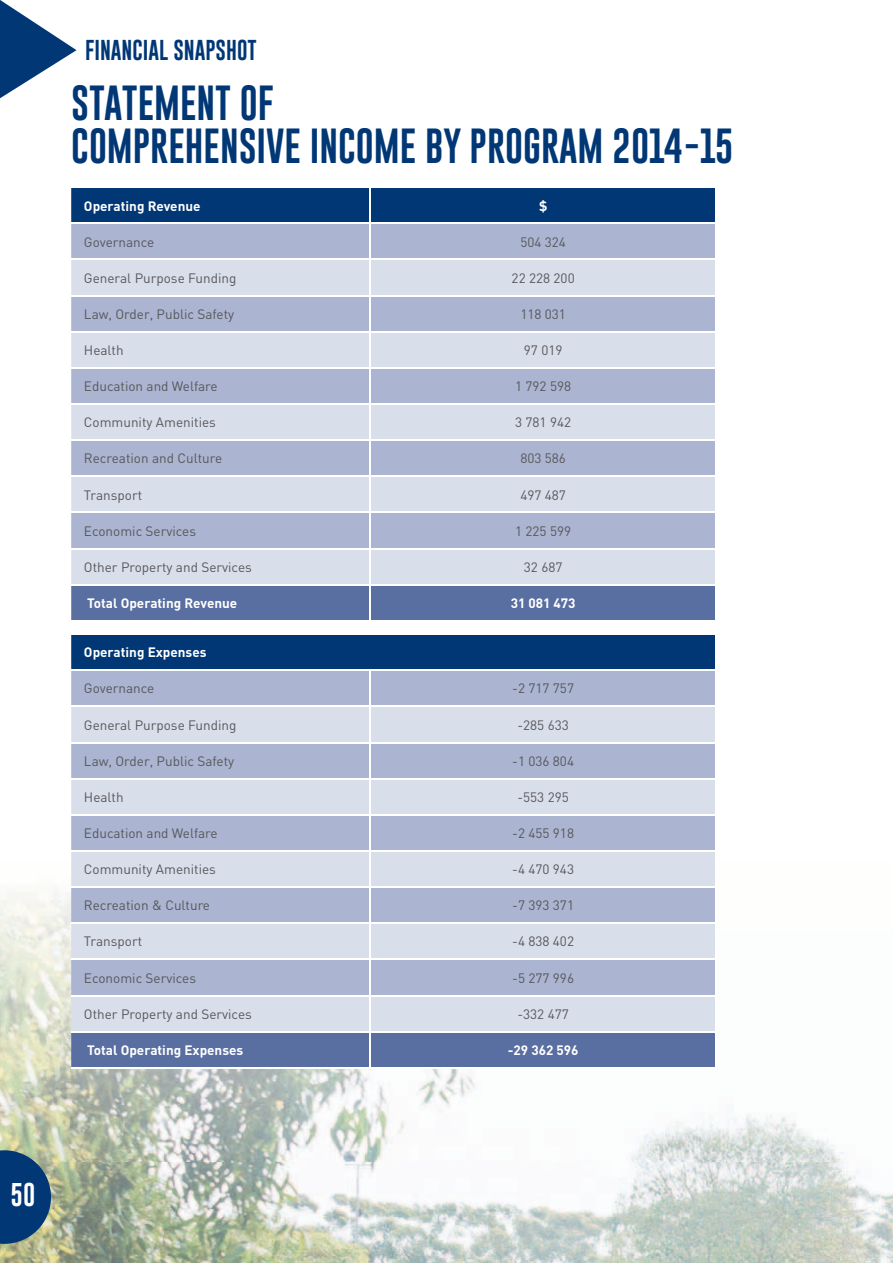
<style>
.page{position:relative;width:893px;height:1263px;background:#fff}
.page>*{position:absolute;margin:0;border:0;box-sizing:border-box;transform-origin:0 0}
.t1{font:36px/43.2px "Gobold";color:#013775}
.t2{font:24px "Gobold";color:#fff}
.t3{font:21px "Gobold";color:#013775}
.t4{font:13.5px "DIN";color:#57585a}
.t5{font:700 13.5px "DIN";color:#fff}
</style>
<div class="page">
<img style="left:0;top:889px;width:893px;height:374px">
<svg style="left:0;top:1150px;width:51px;height:94px;background:#26527b"></svg>
<div style="left:71px;top:188px;width:644px;height:34px;background:#013775"></div>
<div style="left:71px;top:224px;width:644px;height:34px;background:#abb4d1"></div>
<svg style="left:71px;top:260px;width:644px;height:324px;background:#c5ccdf"></svg>
<svg style="left:71px;top:586px;width:644px;height:481px;background:#a4b1cd"></svg>
<div style="left:71px;top:621px;width:645px;height:13px;background:#fff"></div>
<hr style="left:369px;top:188px;width:2px;height:35px;background:#fff">
<hr style="left:369px;top:224px;width:2px;height:35px;background:#fff">
<hr style="left:369px;top:260px;width:2px;height:35px;background:#fff">
<hr style="left:71px;top:295px;width:299px;height:1px;background:#fff">
<hr style="left:370px;top:295px;width:347px;height:1px;background:#fff">
<hr style="left:369px;top:296px;width:2px;height:35px;background:#fff">
<hr style="left:71px;top:331px;width:299px;height:1px;background:#fff">
<hr style="left:370px;top:331px;width:347px;height:1px;background:#fff">
<hr style="left:369px;top:332px;width:2px;height:35px;background:#fff">
<hr style="left:71px;top:367px;width:299px;height:2px;background:#fff">
<hr style="left:370px;top:367px;width:347px;height:2px;background:#fff">
<hr style="left:369px;top:369px;width:2px;height:34px;background:#fff">
<hr style="left:71px;top:403px;width:299px;height:2px;background:#fff">
<hr style="left:370px;top:403px;width:347px;height:2px;background:#fff">
<hr style="left:369px;top:405px;width:2px;height:34px;background:#fff">
<hr style="left:71px;top:439px;width:299px;height:2px;background:#fff">
<hr style="left:370px;top:439px;width:347px;height:2px;background:#fff">
<hr style="left:369px;top:441px;width:2px;height:35px;background:#fff">
<hr style="left:71px;top:476px;width:299px;height:1px;background:#fff">
<hr style="left:370px;top:476px;width:347px;height:1px;background:#fff">
<hr style="left:369px;top:477px;width:2px;height:35px;background:#fff">
<hr style="left:71px;top:512px;width:299px;height:1px;background:#fff">
<hr style="left:370px;top:512px;width:347px;height:1px;background:#fff">
<hr style="left:369px;top:513px;width:2px;height:35px;background:#fff">
<hr style="left:71px;top:548px;width:299px;height:1px;background:#fff">
<hr style="left:370px;top:548px;width:347px;height:1px;background:#fff">
<hr style="left:369px;top:549px;width:2px;height:35px;background:#fff">
<hr style="left:369px;top:585px;width:2px;height:35px;background:#fff">
<hr style="left:71px;top:620px;width:299px;height:2px;background:#fff">
<hr style="left:370px;top:620px;width:347px;height:2px;background:#fff">
<hr style="left:71px;top:669px;width:299px;height:2px;background:#fff">
<hr style="left:370px;top:669px;width:347px;height:2px;background:#fff">
<hr style="left:369px;top:671px;width:2px;height:35px;background:#fff">
<hr style="left:71px;top:706px;width:299px;height:1px;background:#fff">
<hr style="left:370px;top:706px;width:347px;height:1px;background:#fff">
<hr style="left:369px;top:707px;width:2px;height:35px;background:#fff">
<hr style="left:71px;top:742px;width:299px;height:1px;background:#fff">
<hr style="left:370px;top:742px;width:347px;height:1px;background:#fff">
<hr style="left:369px;top:743px;width:2px;height:35px;background:#fff">
<hr style="left:71px;top:778px;width:299px;height:1px;background:#fff">
<hr style="left:370px;top:778px;width:347px;height:1px;background:#fff">
<hr style="left:369px;top:779px;width:2px;height:35px;background:#fff">
<hr style="left:71px;top:814px;width:299px;height:1px;background:#fff">
<hr style="left:370px;top:814px;width:347px;height:1px;background:#fff">
<hr style="left:369px;top:815px;width:2px;height:35px;background:#fff">
<hr style="left:71px;top:850px;width:299px;height:2px;background:#fff">
<hr style="left:370px;top:850px;width:347px;height:2px;background:#fff">
<hr style="left:369px;top:852px;width:2px;height:34px;background:#fff">
<hr style="left:71px;top:886px;width:299px;height:2px;background:#fff">
<hr style="left:370px;top:886px;width:347px;height:2px;background:#fff">
<hr style="left:369px;top:888px;width:2px;height:34px;background:#fff">
<hr style="left:715px;top:888px;width:2px;height:34px;background:#fff">
<hr style="left:71px;top:922px;width:299px;height:2px;background:#fff">
<hr style="left:370px;top:922px;width:347px;height:2px;background:#fff">
<hr style="left:369px;top:924px;width:2px;height:35px;background:#fff">
<hr style="left:715px;top:924px;width:2px;height:35px;background:#fff">
<hr style="left:71px;top:959px;width:299px;height:1px;background:#fff">
<hr style="left:370px;top:959px;width:347px;height:1px;background:#fff">
<hr style="left:369px;top:960px;width:2px;height:35px;background:#fff">
<hr style="left:715px;top:960px;width:2px;height:35px;background:#fff">
<hr style="left:71px;top:995px;width:299px;height:1px;background:#fff">
<hr style="left:370px;top:995px;width:347px;height:1px;background:#fff">
<hr style="left:369px;top:996px;width:2px;height:35px;background:#fff">
<hr style="left:715px;top:996px;width:2px;height:35px;background:#fff">
<hr style="left:71px;top:1031px;width:299px;height:1px;background:#fff">
<hr style="left:370px;top:1031px;width:347px;height:1px;background:#fff">
<hr style="left:369px;top:1032px;width:2px;height:35px;background:#fff">
<hr style="left:715px;top:1032px;width:2px;height:35px;background:#fff">
<hr style="left:71px;top:1067px;width:299px;height:2px;background:#fff">
<hr style="left:370px;top:1067px;width:347px;height:2px;background:#fff">
<svg style="left:0;top:0;width:77px;height:99px"></svg>
<h3 class="t3" style="left:85px;top:37px;width:173px">FINANCIAL SNAPSHOT</h3>
<h1 class="t1" style="left:71px;top:81px;width:664px">STATEMENT OF<br>COMPREHENSIVE INCOME BY PROGRAM 2014-15</h1>
<p class="t5" style="left:84px;top:197px;width:118px">Operating Revenue</p>
<p class="t5" style="left:539px;top:197px;width:10px">$</p>
<p class="t4" style="left:84px;top:234px;width:72px">Governance</p>
<p class="t4" style="left:520px;top:234px;width:47px">504 324</p>
<p class="t4" style="left:84px;top:270px;width:154px">General Purpose Funding</p>
<p class="t4" style="left:512px;top:270px;width:65px">22 228 200</p>
<p class="t4" style="left:84px;top:306px;width:152px">Law, Order, Public Safety</p>
<p class="t4" style="left:520px;top:306px;width:47px">118 031</p>
<p class="t4" style="left:84px;top:342px;width:41px">Health</p>
<p class="t4" style="left:524px;top:342px;width:40px">97 019</p>
<p class="t4" style="left:84px;top:379px;width:135px">Education and Welfare</p>
<p class="t4" style="left:515px;top:379px;width:58px">1 792 598</p>
<p class="t4" style="left:84px;top:415px;width:133px">Community Amenities</p>
<p class="t4" style="left:515px;top:415px;width:58px">3 781 942</p>
<p class="t4" style="left:84px;top:451px;width:140px">Recreation and Culture</p>
<p class="t4" style="left:520px;top:451px;width:47px">803 586</p>
<p class="t4" style="left:84px;top:487px;width:60px">Transport</p>
<p class="t4" style="left:520px;top:487px;width:47px">497 487</p>
<p class="t4" style="left:84px;top:523px;width:114px">Economic Services</p>
<p class="t4" style="left:515px;top:523px;width:58px">1 225 599</p>
<p class="t4" style="left:84px;top:559px;width:169px">Other Property and Services</p>
<p class="t4" style="left:524px;top:559px;width:40px">32 687</p>
<p class="t5" style="left:87px;top:594px;width:152px">Total Operating Revenue</p>
<p class="t5" style="left:511px;top:594px;width:66px">31 081 473</p>
<p class="t5" style="left:84px;top:643px;width:124px">Operating Expenses</p>
<p class="t4" style="left:84px;top:681px;width:72px">Governance</p>
<p class="t4" style="left:512px;top:681px;width:63px">-2 717 757</p>
<p class="t4" style="left:84px;top:717px;width:154px">General Purpose Funding</p>
<p class="t4" style="left:517px;top:717px;width:53px">-285 633</p>
<p class="t4" style="left:84px;top:753px;width:152px">Law, Order, Public Safety</p>
<p class="t4" style="left:512px;top:753px;width:63px">-1 036 804</p>
<p class="t4" style="left:84px;top:789px;width:41px">Health</p>
<p class="t4" style="left:517px;top:789px;width:53px">-553 295</p>
<p class="t4" style="left:84px;top:825px;width:135px">Education and Welfare</p>
<p class="t4" style="left:512px;top:825px;width:63px">-2 455 918</p>
<p class="t4" style="left:84px;top:862px;width:133px">Community Amenities</p>
<p class="t4" style="left:512px;top:862px;width:63px">-4 470 943</p>
<p class="t4" style="left:84px;top:898px;width:128px">Recreation &amp; Culture</p>
<p class="t4" style="left:512px;top:898px;width:63px">-7 393 371</p>
<p class="t4" style="left:84px;top:934px;width:60px">Transport</p>
<p class="t4" style="left:512px;top:934px;width:63px">-4 838 402</p>
<p class="t4" style="left:84px;top:970px;width:114px">Economic Services</p>
<p class="t4" style="left:512px;top:970px;width:63px">-5 277 996</p>
<p class="t4" style="left:84px;top:1006px;width:169px">Other Property and Services</p>
<p class="t4" style="left:517px;top:1006px;width:53px">-332 477</p>
<p class="t5" style="left:87px;top:1041px;width:158px">Total Operating Expenses</p>
<p class="t5" style="left:508px;top:1041px;width:72px">-29 362 596</p>
<h2 class="t2" style="left:11px;top:1179px;width:26px">50</h2>
</div>
